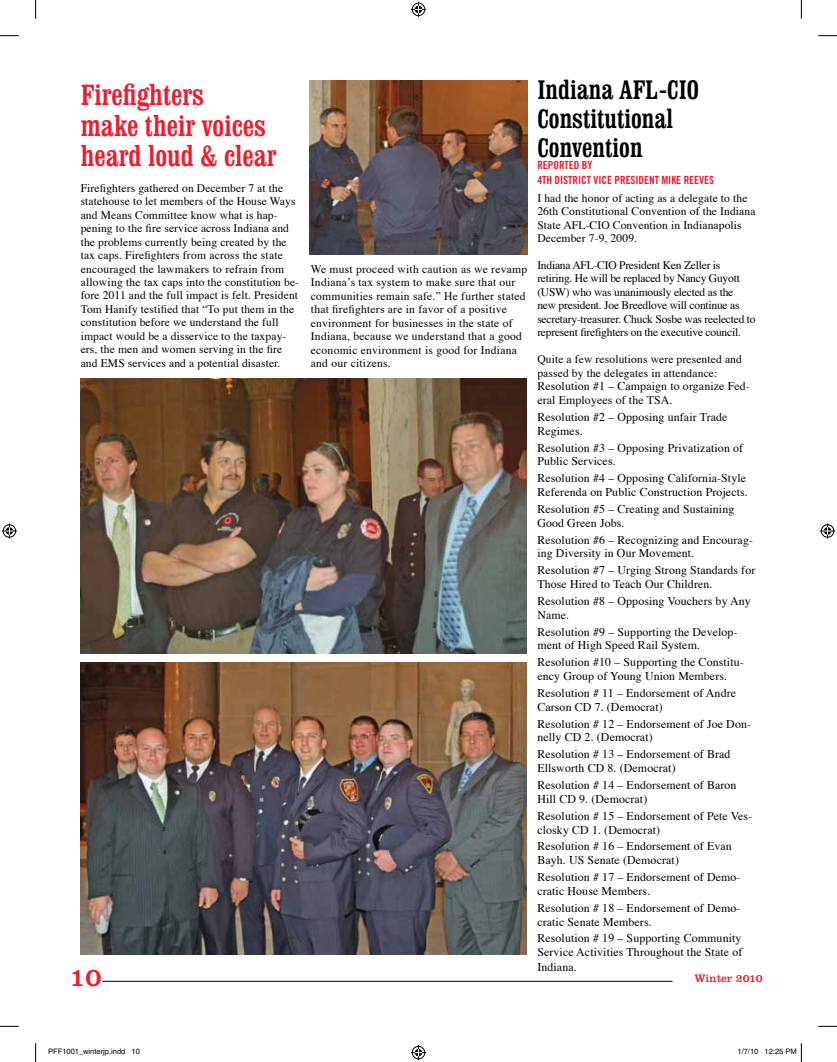
<style>
.page{position:relative;width:837px;height:1062px;background:#fff}
.page>*{position:absolute;margin:0;border:0;box-sizing:border-box;transform-origin:0 0}
.t1{font:condensed 30px/30.8px "Clarendon BT";color:#ed1c2e}
.t2{font:condensed 27.5px/28.8px "Clarendon BT";color:#000}
.t3{font:26.25px "Clarendon LT Std";color:#ed1c2e}
.t4{font:11.88px/13.8px "Times";letter-spacing:.01em;color:#000}
.t5{font:11.5px/13.4px "Times";letter-spacing:.01em;color:#000}
.t6{font:11.5px/13.4px "Times";letter-spacing:-.02em;color:#000}
.t7{font:11.25px "Trade Gothic Bold Cond Twenty";letter-spacing:-.005em;color:#ed1c2e}
.t8{font:11.25px "Clarendon LT Std";color:#ed1c2e}
.t9{font:7.5px "Helvetica";color:#000}
</style>
<div class="page">
<hr style="left:102px;top:980px;width:570px;height:1px;background:#000">
<img style="left:309px;top:81px;width:218px;height:173px">
<img style="left:81px;top:378px;width:445px;height:275px">
<img style="left:81px;top:662px;width:445px;height:292px">
<svg style="left:0;top:35px;width:19px;height:1px"></svg>
<svg style="left:818px;top:35px;width:18px;height:1px"></svg>
<svg style="left:0;top:1025px;width:19px;height:1px"></svg>
<svg style="left:818px;top:1025px;width:18px;height:1px"></svg>
<svg style="left:35px;top:0;width:1px;height:19px"></svg>
<svg style="left:35px;top:1043px;width:1px;height:18px"></svg>
<svg style="left:800px;top:0;width:1px;height:19px"></svg>
<svg style="left:411px;top:2px;width:15px;height:15px"></svg>
<svg style="left:411px;top:1045px;width:15px;height:14px"></svg>
<svg style="left:2px;top:523px;width:15px;height:15px"></svg>
<svg style="left:820px;top:523px;width:14px;height:15px"></svg>
<svg style="left:800px;top:1043px;width:1px;height:18px"></svg>
<h2 class="t2" style="left:537px;top:75px;width:163px">Indiana AFL-CIO<br>Constitutional<br>Convention</h2>
<p class="t7" style="left:537px;top:158px;width:12px">REPORTED</p>
<p class="t7" style="left:581px;top:158px;width:6px">BY</p>
<p class="t7" style="left:537px;top:173px;width:29px">4TH DISTRICT</p>
<p class="t7" style="left:593px;top:173px;width:33px">VICE PRESIDENT</p>
<p class="t7" style="left:661px;top:173px;width:34px">MIKE REEVES</p>
<p class="t5" style="left:537px;top:190px;width:220px">I had the honor of acting as a delegate to the 26th Constitutional Convention of the Indiana State AFL-CIO Convention in Indianapolis December 7-9, 2009.</p>
<p class="t6" style="left:537px;top:257px;width:220px">Indiana AFL-CIO President Ken Zeller is retiring. He will be replaced by Nancy Guyott (USW) who was unanimously elected as the<br>new president. Joe Breedlove will continue as secretary-treasurer. Chuck Sosbe was reelected to represent firefighters on the executive council.</p>
<p class="t5" style="left:537px;top:351px;width:206px">Quite a few resolutions were presented and passed by the delegates in attendance:</p>
<p class="t4" style="left:537px;top:378px;width:214px">Resolution #1 – Campaign to organize Fed&shy;eral Employees of the TSA.</p>
<p class="t4" style="left:537px;top:409px;width:191px">Resolution #2 – Opposing unfair Trade<br>Regimes.</p>
<p class="t4" style="left:537px;top:439px;width:207px">Resolution #3 – Opposing Privatization of<br>Public Services.</p>
<p class="t4" style="left:537px;top:470px;width:212px">Resolution #4 – Opposing California-Style<br>Referenda on Public Construction Projects.</p>
<p class="t4" style="left:537px;top:501px;width:198px">Resolution #5 – Creating and Sustaining<br>Good Green Jobs.</p>
<p class="t4" style="left:537px;top:531px;width:217px">Resolution #6 – Recognizing and Encourag&shy;ing Diversity in Our Movement.</p>
<p class="t4" style="left:537px;top:562px;width:219px">Resolution #7 – Urging Strong Standards for<br>Those Hired to Teach Our Children.</p>
<p class="t4" style="left:537px;top:593px;width:215px">Resolution #8 – Opposing Vouchers by Any<br>Name.</p>
<p class="t4" style="left:537px;top:623px;width:202px">Resolution #9 – Supporting the Develop&shy;ment of High Speed Rail System.</p>
<p class="t4" style="left:537px;top:654px;width:208px">Resolution #10 – Supporting the Constitu&shy;ency Group of Young Union Members.</p>
<p class="t4" style="left:537px;top:685px;width:200px">Resolution # 11 – Endorsement of Andre<br>Carson CD 7. (Democrat)</p>
<p class="t4" style="left:537px;top:715px;width:215px">Resolution # 12 – Endorsement of Joe Don&shy;nelly CD 2. (Democrat)</p>
<p class="t4" style="left:537px;top:746px;width:194px">Resolution # 13 – Endorsement of Brad<br>Ellsworth CD 8. (Democrat)</p>
<p class="t4" style="left:537px;top:777px;width:201px">Resolution # 14 – Endorsement of Baron<br>Hill CD 9. (Democrat)</p>
<p class="t4" style="left:537px;top:807px;width:216px">Resolution # 15 – Endorsement of Pete Ves&shy;closky CD 1. (Democrat)</p>
<p class="t4" style="left:537px;top:838px;width:196px">Resolution # 16 – Endorsement of Evan<br>Bayh. US Senate (Democrat)</p>
<p class="t4" style="left:537px;top:869px;width:204px">Resolution # 17 – Endorsement of Demo&shy;cratic House Members.</p>
<p class="t4" style="left:537px;top:899px;width:204px">Resolution # 18 – Endorsement of Demo&shy;cratic Senate Members.</p>
<p class="t4" style="left:537px;top:930px;width:206px">Resolution # 19 – Supporting Community<br>Service Activities Throughout the State of</p>
<p class="t4" style="left:537px;top:959px;width:41px">Indiana.</p>
<h1 class="t1" style="left:81px;top:79px;width:197px">Firefighters<br>make their voices heard loud &amp; clear</h1>
<p class="t5" style="left:81px;top:180px;width:220px">Firefighters gathered on December 7 at the statehouse to let members of the House Ways and Means Committee know what is hap&shy;pening to the fire service across Indiana and the problems currently being created by the tax caps. Firefighters from across the state encouraged the lawmakers to refrain from allowing the tax caps into the constitution be&shy;fore 2011 and the full impact is felt. President Tom Hanify testified that “To put them in the constitution before we understand the full impact would be a disservice to the taxpay&shy;ers, the men and women serving in the fire and EMS services and a potential disaster.</p>
<p class="t5" style="left:311px;top:261px;width:218px">We must proceed with caution as we revamp Indiana’s tax system to make sure that our communities remain safe.” He further stated that firefighters are in favor of a positive environment for businesses in the state of Indiana, because we understand that a good economic environment is good for Indiana and our citizens.</p>
<h3 class="t3" style="left:69px;top:961px;width:34px">10</h3>
<p class="t8" style="left:694px;top:971px;width:69px">Winter 2010</p>
<p class="t9" style="left:48px;top:1047px;width:93px">PFF1001_winterjp.indd 10</p>
<p class="t9" style="left:737px;top:1047px;width:61px">1/7/10 12:25 PM</p>
</div>
